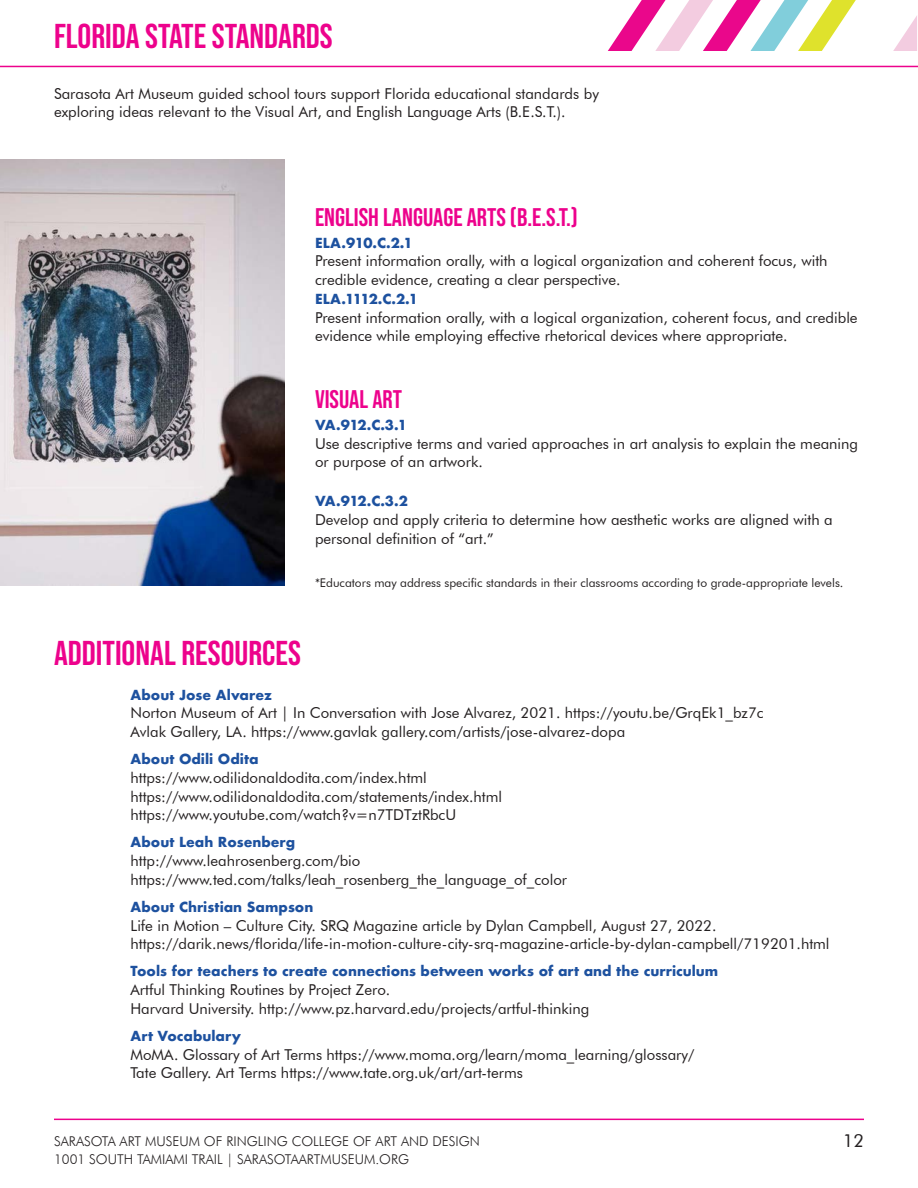
<style>
.page{position:relative;width:918px;height:1188px;background:#fff}
.page>*{position:absolute;margin:0;border:0;box-sizing:border-box;transform-origin:0 0}
.t1{font:34.5px "Bebas Neue";color:#ed028c}
.t2{font:25.5px "Bebas Neue";color:#ed028c}
.t3{font:18px "Futura BT";color:#231f20}
.t4{font:15px/18.8px "Futura BT";color:#231f20}
.t5{font:700 13.5px "Futura";color:#1d519f}
.t6{font:300 13.5px "Futura BT";color:#231f20}
.t7{font:12px "Futura BT";color:#231f20}
</style>
<div class="page">
<svg style="left:893px;top:16px;width:24px;height:35px"></svg>
<svg style="left:608px;top:0;width:248px;height:51px"></svg>
<hr style="left:0;top:66px;width:918px;height:1px;background:#ed028c">
<hr style="left:54px;top:1119px;width:810px;height:1px;background:#ed028c">
<img style="left:0;top:159px;width:284px;height:427px">
<p class="t1" style="left:54px;top:17px;width:280px">FLORIDA STATE STANDARDS</p>
<p class="t4" style="left:54px;top:84px;width:546px;line-height:18px">Sarasota Art Museum guided school tours support Florida educational standards by exploring ideas relevant to the Visual Art, and English Language Arts (B.E.S.T.).</p>
<p class="t2" style="left:315px;top:203px;width:264px">ENGLISH LANGUAGE ARTS (B.E.S.T.)</p>
<p class="t5" style="left:315px;top:233px;width:99px">ELA.910.C.2.1</p>
<p class="t4" style="left:315px;top:252px;width:514px">Present information orally, with a logical organization and coherent focus, with credible evidence, creating a clear perspective.</p>
<p class="t5" style="left:315px;top:289px;width:105px">ELA.1112.C.2.1</p>
<p class="t4" style="left:315px;top:308px;width:544px">Present information orally, with a logical organization, coherent focus, and credible evidence while employing effective rhetorical devices where appropriate.</p>
<p class="t2" style="left:315px;top:385px;width:89px">VISUAL ART</p>
<p class="t5" style="left:315px;top:415px;width:93px">VA.912.C.3.1</p>
<p class="t4" style="left:315px;top:434px;width:545px">Use descriptive terms and varied approaches in art analysis to explain the meaning or purpose of an artwork.</p>
<p class="t5" style="left:315px;top:492px;width:94px">VA.912.C.3.2</p>
<p class="t4" style="left:315px;top:510px;width:519px">Develop and apply criteria to determine how aesthetic works are aligned with a personal definition of “art.”</p>
<p class="t7" style="left:315px;top:576px;width:530px">*Educators may address specific standards in their classrooms according to grade-appropriate levels.</p>
<p class="t1" style="left:54px;top:634px;width:248px">ADDITIONAL RESOURCES</p>
<p class="t5" style="left:130px;top:685px;width:143px">About Jose Alvarez</p>
<p class="t4" style="left:130px;top:703px;width:635px">Norton Museum of Art | In Conversation with Jose Alvarez, 2021. https://youtu.be/GrqEk1_bz7c<br>Avlak Gallery, LA. https://www.gavlak gallery.com/artists/jose-alvarez-dopa</p>
<p class="t5" style="left:130px;top:749px;width:130px">About Odili Odita</p>
<p class="t4" style="left:130px;top:768px;width:373px">https://www.odilidonaldodita.com/index.html https://www.odilidonaldodita.com/statements/index.html https://www.youtube.com/watch?v=n7TDTztRbcU</p>
<p class="t5" style="left:130px;top:832px;width:166px">About Leah Rosenberg</p>
<p class="t4" style="left:130px;top:851px;width:438px">http://www.leahrosenberg.com/bio https://www.ted.com/talks/leah_rosenberg_the_language_of_color</p>
<p class="t5" style="left:130px;top:897px;width:184px">About Christian Sampson</p>
<p class="t4" style="left:130px;top:916px;width:701px">Life in Motion – Culture City. SRQ Magazine article by Dylan Campbell, August 27, 2022. https://darik.news/florida/life-in-motion-culture-city-srq-magazine-article-by-dylan-campbell/719201.html</p>
<p class="t5" style="left:130px;top:961px;width:589px">Tools for teachers to create connections between works of art and the curriculum</p>
<p class="t4" style="left:130px;top:980px;width:461px">Artful Thinking Routines by Project Zero.<br>Harvard University. http://www.pz.harvard.edu/projects/artful-thinking</p>
<p class="t5" style="left:130px;top:1026px;width:112px">Art Vocabulary</p>
<p class="t4" style="left:130px;top:1045px;width:565px">MoMA. Glossary of Art Terms https://www.moma.org/learn/moma_learning/glossary/<br>Tate Gallery. Art Terms https://www.tate.org.uk/art/art-terms</p>
<p class="t6" style="left:54px;top:1133px;width:427px">SARASOTA ART MUSEUM OF RINGLING COLLEGE OF ART AND DESIGN</p>
<p class="t6" style="left:54px;top:1151px;width:357px">1001 SOUTH TAMIAMI TRAIL | SARASOTAARTMUSEUM.ORG</p>
<p class="t3" style="left:843px;top:1129px;width:23px">12</p>
</div>
